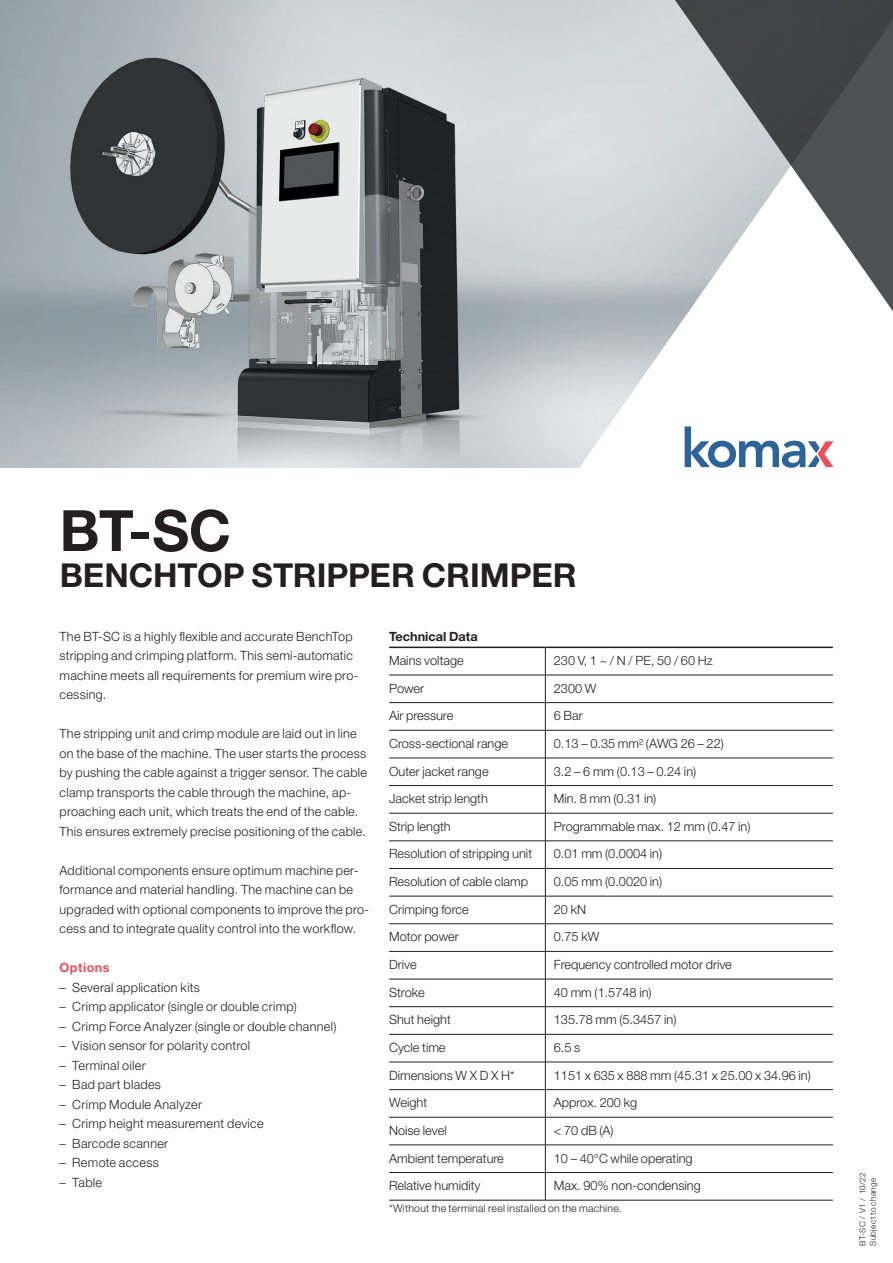
<style>
.page{position:relative;width:893px;height:1263px;background:#fff}
.page>*{position:absolute;margin:0;border:0;box-sizing:border-box;transform-origin:0 0}
.t1{font:700 57px "Helvetica Neue LT Std";color:#231f20}
.t2{font:700 33px "Helvetica Neue LT Std";color:#231f20}
.Body{font:300 12.75px/19.5px "Helvetica Neue LT Std";letter-spacing:.025em;color:#231f20}
.Table{font:300 12.75px "Helvetica Neue LT Std";color:#231f20}
.Table_bold{font:700 12.75px "Helvetica Neue LT Std";color:#231f20}
.Subheading{font:700 12.75px "Helvetica Neue LT Std";letter-spacing:.03em;color:#ef4d58}
.t3{font:300 10.5px "Helvetica Neue LT Std";letter-spacing:.025em;color:#231f20}
.t4{font:300 8.25px "Helvetica Neue LT Std";letter-spacing:.04em;color:#231f20}
</style>
<div class="page">
<img style="left:0;top:0;width:659px;height:468px">
<svg style="left:565px;top:20px;width:269px;height:627px"></svg>
<svg style="left:659px;top:0;width:234px;height:363px"></svg>
<svg style="left:685px;top:426px;width:148px;height:42px"></svg>
<hr style="left:389px;top:647px;width:156px;height:1px;background:#231f20">
<hr style="left:545px;top:647px;width:288px;height:1px;background:#231f20">
<hr style="left:389px;top:1200px;width:156px;height:1px;background:#231f20">
<hr style="left:545px;top:1200px;width:288px;height:1px;background:#231f20">
<svg style="left:389px;top:648px;width:444px;height:552px"></svg>
<h1 class="t1" style="left:60px;top:495px;width:173px">BT-SC</h1>
<h2 class="t2" style="left:60px;top:555px;width:519px">BENCHTOP STRIPPER CRIMPER</h2>
<p class="Body" style="left:60px;top:626px;width:300px">The BT-SC is a highly flexible and accurate BenchTop stripping and crimping platform. This semi-automatic machine meets all requirements for premium wire pro&shy;cessing.</p>
<p class="Body" style="left:60px;top:723px;width:309px">The stripping unit and crimp module are laid out in line on the base of the machine. The user starts the process by pushing the cable against a trigger sensor. The cable clamp transports the cable through the machine, ap&shy;proaching each unit, which treats the end of the cable.<br>This ensures extremely precise positioning of the cable.</p>
<p class="Body" style="left:60px;top:860px;width:311px">Additional components ensure optimum machine per&shy;formance and material handling. The machine can be upgraded with optional components to improve the pro&shy;cess and to integrate quality control into the workflow.</p>
<p class="Subheading" style="left:60px;top:960px;width:52px">Options</p>
<p class="Body" style="left:60px;top:977px;width:142px">– Several application kits</p>
<p class="Body" style="left:60px;top:996px;width:239px">– Crimp applicator (single or double crimp)</p>
<p class="Body" style="left:60px;top:1016px;width:278px">– Crimp Force Analyzer (single or double channel)</p>
<p class="Body" style="left:60px;top:1035px;width:192px">– Vision sensor for polarity control</p>
<p class="Body" style="left:60px;top:1055px;width:88px">– Terminal oiler</p>
<p class="Body" style="left:60px;top:1074px;width:103px">– Bad part blades</p>
<p class="Body" style="left:60px;top:1094px;width:144px">– Crimp Module Analyzer</p>
<p class="Body" style="left:60px;top:1113px;width:206px">– Crimp height measurement device</p>
<p class="Body" style="left:60px;top:1133px;width:110px">– Barcode scanner</p>
<p class="Body" style="left:60px;top:1152px;width:101px">– Remote access</p>
<p class="Body" style="left:60px;top:1172px;width:44px">– Table</p>
<p class="Table_bold" style="left:389px;top:628px;width:90px">Technical Data</p>
<p class="Table" style="left:389px;top:653px;width:76px">Mains voltage</p>
<p class="Table" style="left:554px;top:653px;width:160px">230 V, 1 ~ / N / PE, 50 / 60 Hz</p>
<p class="Table" style="left:389px;top:680px;width:37px">Power</p>
<p class="Table" style="left:554px;top:680px;width:44px">2300 W</p>
<p class="Table" style="left:389px;top:708px;width:66px">Air pressure</p>
<p class="Table" style="left:554px;top:708px;width:30px">6 Bar</p>
<p class="Table" style="left:389px;top:735px;width:121px">Cross-sectional range</p>
<p class="Table" style="left:554px;top:735px;width:171px">0.13 – 0.35 mm² (AWG 26 – 22)</p>
<p class="Table" style="left:389px;top:763px;width:101px">Outer jacket range</p>
<p class="Table" style="left:554px;top:763px;width:144px">3.2 – 6 mm (0.13 – 0.24 in)</p>
<p class="Table" style="left:389px;top:791px;width:100px">Jacket strip length</p>
<p class="Table" style="left:554px;top:791px;width:104px">Min. 8 mm (0.31 in)</p>
<p class="Table" style="left:389px;top:818px;width:63px">Strip length</p>
<p class="Table" style="left:554px;top:818px;width:198px">Programmable max. 12 mm (0.47 in)</p>
<p class="Table" style="left:389px;top:846px;width:145px">Resolution of stripping unit</p>
<p class="Table" style="left:554px;top:846px;width:110px">0.01 mm (0.0004 in)</p>
<p class="Table" style="left:389px;top:874px;width:141px">Resolution of cable clamp</p>
<p class="Table" style="left:554px;top:874px;width:110px">0.05 mm (0.0020 in)</p>
<p class="Table" style="left:389px;top:901px;width:81px">Crimping force</p>
<p class="Table" style="left:554px;top:901px;width:34px">20 kN</p>
<p class="Table" style="left:389px;top:929px;width:71px">Motor power</p>
<p class="Table" style="left:554px;top:929px;width:47px">0.75 kW</p>
<p class="Table" style="left:389px;top:957px;width:29px">Drive</p>
<p class="Table" style="left:554px;top:957px;width:180px">Frequency controlled motor drive</p>
<p class="Table" style="left:389px;top:984px;width:37px">Stroke</p>
<p class="Table" style="left:554px;top:984px;width:99px">40 mm (1.5748 in)</p>
<p class="Table" style="left:389px;top:1012px;width:63px">Shut height</p>
<p class="Table" style="left:554px;top:1012px;width:124px">135.78 mm (5.3457 in)</p>
<p class="Table" style="left:389px;top:1039px;width:58px">Cycle time</p>
<p class="Table" style="left:554px;top:1039px;width:28px">6.5 s</p>
<p class="Table" style="left:389px;top:1067px;width:127px">Dimensions W X D X H*</p>
<p class="Table" style="left:554px;top:1067px;width:258px">1151 x 635 x 888 mm (45.31 x 25.00 x 34.96 in)</p>
<p class="Table" style="left:389px;top:1095px;width:40px">Weight</p>
<p class="Table" style="left:554px;top:1095px;width:85px">Approx. 200 kg</p>
<p class="Table" style="left:389px;top:1122px;width:59px">Noise level</p>
<p class="Table" style="left:554px;top:1122px;width:61px">&lt; 70 dB (A)</p>
<p class="Table" style="left:389px;top:1150px;width:116px">Ambient temperature</p>
<p class="Table" style="left:554px;top:1150px;width:140px">10 – 40°C while operating</p>
<p class="Table" style="left:389px;top:1178px;width:93px">Relative humidity</p>
<p class="Table" style="left:554px;top:1178px;width:149px">Max. 90% non-condensing</p>
<p class="t3" style="left:389px;top:1202px;width:234px">*Without the terminal reel installed on the machine.</p>
<p class="t4" style="left:857px;top:1246px;width:75px;rotate:-90deg">BT-SC / V1 / 10/22</p>
<p class="t4" style="left:868px;top:1246px;width:70px;rotate:-90deg">Subject to change</p>
</div>
